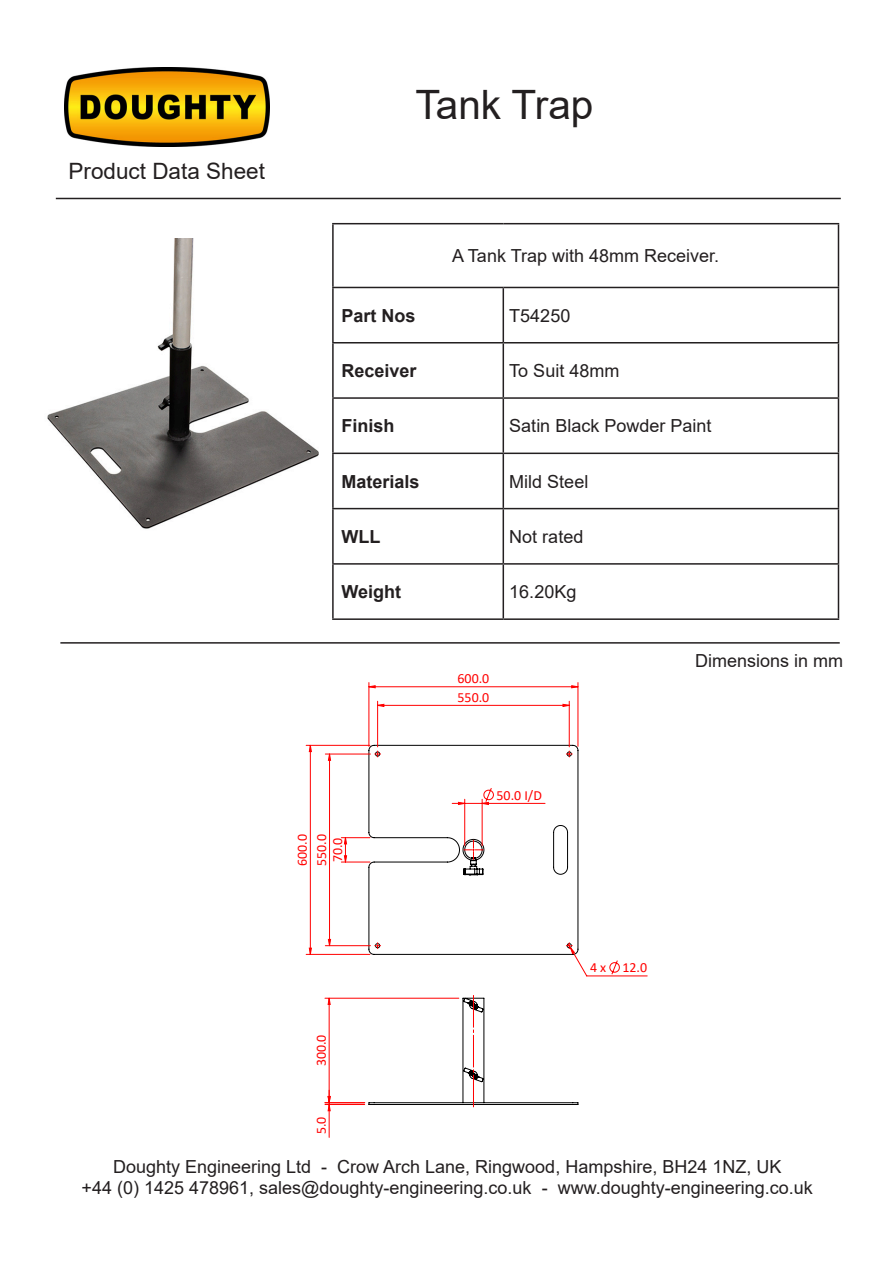
<style>
.page{position:relative;width:893px;height:1263px;background:#fff}
.page>*{position:absolute;margin:0;border:0;box-sizing:border-box;transform-origin:0 0}
.t1{font:40.5px "Arial";color:#231f20}
.t2{font:22.5px "Arial";color:#231f20}
.t3{font:18px "Arial";color:#231f20}
.t4{font:700 18px "Arial";color:#231f20}
.t5{font:13.95px "Calibri";color:#f00}
</style>
<div class="page">
<img style="left:64px;top:68px;width:205px;height:79px">
<hr style="left:56px;top:198px;width:785px;height:1px;background:#231f20">
<hr style="left:60px;top:642px;width:780px;height:2px;background:#231f20">
<img style="left:47px;top:239px;width:272px;height:290px">
<svg style="left:368px;top:995px;width:210px;height:112px"></svg>
<hr style="left:285px;top:1148px;width:377px;height:1px;background:#c0c0c0">
<hr style="left:285px;top:664px;width:1px;height:476px;background:#c0c0c0">
<hr style="left:285px;top:664px;width:377px;height:1px;background:#c0c0c0">
<hr style="left:714px;top:664px;width:1px;height:476px;background:#c0c0c0">
<svg style="left:377px;top:701px;width:271px;height:276px"></svg>
<hr style="left:369px;top:682px;width:1px;height:64px;background:#f00">
<hr style="left:578px;top:682px;width:1px;height:64px;background:#f00">
<hr style="left:325px;top:998px;width:134px;height:1px;background:#f00">
<hr style="left:325px;top:754px;width:45px;height:1px;background:#f00">
<hr style="left:325px;top:945px;width:45px;height:1px;background:#f00">
<hr style="left:306px;top:745px;width:64px;height:1px;background:#f00">
<hr style="left:306px;top:954px;width:64px;height:1px;background:#f00">
<hr style="left:325px;top:1102px;width:40px;height:1px;background:#f00">
<hr style="left:325px;top:1104px;width:40px;height:1px;background:#f00">
<hr style="left:329px;top:1104px;width:1px;height:33px;background:#f00">
<svg style="left:378px;top:704px;width:196px;height:41px"></svg>
<svg style="left:368px;top:685px;width:211px;height:3px"></svg>
<svg style="left:341px;top:745px;width:237px;height:210px"></svg>
<svg style="left:309px;top:745px;width:22px;height:366px"></svg>
<hr style="left:332px;top:223px;width:171px;height:1px;background:#231f20">
<hr style="left:332px;top:224px;width:2px;height:63px;background:#231f20">
<hr style="left:503px;top:223px;width:336px;height:1px;background:#231f20">
<hr style="left:838px;top:224px;width:1px;height:63px;background:#231f20">
<hr style="left:332px;top:287px;width:171px;height:1px;background:#231f20">
<hr style="left:332px;top:288px;width:2px;height:54px;background:#231f20">
<hr style="left:503px;top:287px;width:336px;height:1px;background:#231f20">
<hr style="left:503px;top:288px;width:1px;height:54px;background:#231f20">
<hr style="left:838px;top:288px;width:1px;height:54px;background:#231f20">
<hr style="left:332px;top:342px;width:171px;height:1px;background:#231f20">
<hr style="left:332px;top:343px;width:2px;height:54px;background:#231f20">
<hr style="left:503px;top:342px;width:336px;height:1px;background:#231f20">
<hr style="left:503px;top:343px;width:1px;height:54px;background:#231f20">
<hr style="left:838px;top:343px;width:1px;height:54px;background:#231f20">
<hr style="left:332px;top:397px;width:171px;height:2px;background:#231f20">
<hr style="left:332px;top:399px;width:2px;height:54px;background:#231f20">
<hr style="left:503px;top:397px;width:336px;height:2px;background:#231f20">
<hr style="left:503px;top:399px;width:1px;height:54px;background:#231f20">
<hr style="left:838px;top:399px;width:1px;height:54px;background:#231f20">
<hr style="left:332px;top:453px;width:171px;height:1px;background:#231f20">
<hr style="left:332px;top:454px;width:2px;height:54px;background:#231f20">
<hr style="left:503px;top:453px;width:336px;height:1px;background:#231f20">
<hr style="left:503px;top:454px;width:1px;height:54px;background:#231f20">
<hr style="left:838px;top:454px;width:1px;height:54px;background:#231f20">
<hr style="left:332px;top:508px;width:171px;height:1px;background:#231f20">
<hr style="left:332px;top:509px;width:2px;height:54px;background:#231f20">
<hr style="left:503px;top:508px;width:336px;height:1px;background:#231f20">
<hr style="left:503px;top:509px;width:1px;height:54px;background:#231f20">
<hr style="left:838px;top:509px;width:1px;height:54px;background:#231f20">
<hr style="left:332px;top:563px;width:171px;height:2px;background:#231f20">
<hr style="left:332px;top:565px;width:2px;height:53px;background:#231f20">
<hr style="left:503px;top:563px;width:336px;height:2px;background:#231f20">
<hr style="left:503px;top:565px;width:1px;height:53px;background:#231f20">
<hr style="left:838px;top:565px;width:1px;height:53px;background:#231f20">
<hr style="left:332px;top:618px;width:171px;height:2px;background:#231f20">
<hr style="left:503px;top:618px;width:336px;height:2px;background:#231f20">
<p class="t2" style="left:69px;top:155px;width:198px">Product Data Sheet</p>
<p class="t1" style="left:416px;top:77px;width:179px">Tank Trap</p>
<p class="t3" style="left:452px;top:243px;width:268px">A Tank Trap with 48mm Receiver.</p>
<p class="t4" style="left:341px;top:303px;width:76px">Part Nos</p>
<p class="t3" style="left:509px;top:303px;width:63px">T54250</p>
<p class="t4" style="left:341px;top:358px;width:77px">Receiver</p>
<p class="t3" style="left:509px;top:358px;width:112px">To Suit 48mm</p>
<p class="t4" style="left:341px;top:413px;width:55px">Finish</p>
<p class="t3" style="left:509px;top:413px;width:204px">Satin Black Powder Paint</p>
<p class="t4" style="left:341px;top:468px;width:80px">Materials</p>
<p class="t3" style="left:509px;top:469px;width:81px">Mild Steel</p>
<p class="t4" style="left:341px;top:524px;width:40px">WLL</p>
<p class="t3" style="left:509px;top:524px;width:76px">Not rated</p>
<p class="t4" style="left:341px;top:579px;width:61px">Weight</p>
<p class="t3" style="left:509px;top:579px;width:69px">16.20Kg</p>
<p class="t5" style="left:458px;top:669px;width:33px">600.0</p>
<p class="t5" style="left:458px;top:687px;width:33px">550.0</p>
<p class="t3" style="left:695px;top:648px;width:150px">Dimensions in mm</p>
<p class="t5" style="left:293px;top:866px;width:33px;rotate:-90deg">600.0</p>
<p class="t5" style="left:312px;top:866px;width:33px;rotate:-90deg">550.0</p>
<p class="t5" style="left:328px;top:862px;width:26px;rotate:-90deg">70.0</p>
<p class="t5" style="left:497px;top:785px;width:47px">50.0 I/D</p>
<p class="t5" style="left:311px;top:1066px;width:33px;rotate:-90deg">300.0</p>
<p class="t5" style="left:311px;top:1134px;width:19px;rotate:-90deg">5.0</p>
<p class="t5" style="left:590px;top:958px;width:59px">4 x 12.0</p>
<p class="t3" style="left:113px;top:1154px;width:670px">Doughty Engineering Ltd - Crow Arch Lane, Ringwood, Hampshire, BH24 1NZ, UK</p>
<p class="t3" style="left:82px;top:1175px;width:733px">+44 (0) 1425 478961, sales@doughty-engineering.co.uk - www.doughty-engineering.co.uk</p>
</div>
